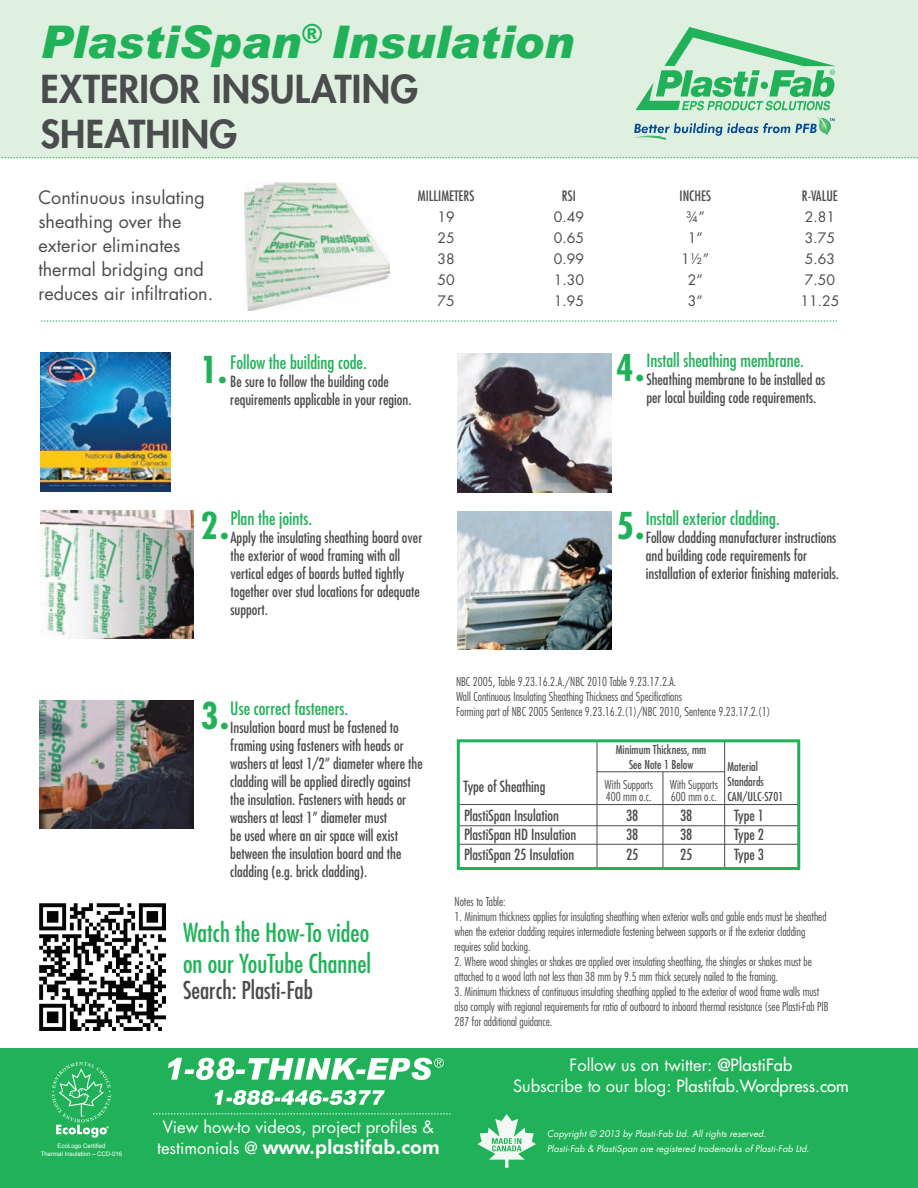
<style>
.page{position:relative;width:918px;height:1188px;background:#fff}
.page>*{position:absolute;margin:0;border:0;box-sizing:border-box;transform-origin:0 0}
.t1{font:italic 900 45px "Arial";letter-spacing:-.005em;color:#21b259}
.t2{font:800 37.5px/45px "Futura";letter-spacing:.01em;color:#4b4c4d}
.t3{font:700 condensed 36px "Futura";color:#21b259}
.t4{font:condensed 25.5px/30.6px "Futura";color:#21b259}
.t5{font:condensed 24px "Futura";color:#4b4c4d}
.t6{font:800 19.5px "Futura BT";color:#fff}
.t7{font:condensed 18px "Futura";color:#21b259}
.t8{font:18px/24px "Futura";color:#4b4c4d}
.t9{font:16.5px/21px "Futura";color:#fff;text-align:center}
.t10{font:condensed 15px/18px "Futura";color:#4b4c4d}
.t11{font:14.1px "Futura";color:#4b4c4d}
.t12{font:condensed 14.1px "Futura";letter-spacing:.035em;color:#4b4c4d}
.t13{font:300 condensed 12px/15px "Futura";color:#4b4c4d}
.t14{font:condensed 12px/15px "Futura";color:#4b4c4d}
.t15{font:italic 9px/15px "Futura";letter-spacing:.015em;color:#fff}
.t16{font:6.15px/7.4px "Arial";color:#fff;text-align:center}
.s1{font-weight:700;font-size:36px}
.s2{font-style:inherit}
.s3{font-family:"Futura";font-weight:400;font-size:16.5px}
</style>
<div class="page">
<div style="left:0;top:0;width:918px;height:157px;background:#dff0e1"></div>
<div style="left:0;top:1048px;width:918px;height:140px;background:#21b259"></div>
<svg style="left:634px;top:117px;width:201px;height:23px"></svg>
<svg style="left:636px;top:27px;width:200px;height:83px"></svg>
<svg style="left:1px;top:158px;width:917px;height:1px"></svg>
<svg style="left:153px;top:1114px;width:298px;height:1px"></svg>
<svg style="left:215px;top:1090px;width:170px;height:15px"></svg>
<svg style="left:168px;top:1058px;width:276px;height:22px"></svg>
<svg style="left:477px;top:1114px;width:59px;height:54px"></svg>
<svg style="left:52px;top:1062px;width:59px;height:76px"></svg>
<svg style="left:41px;top:321px;width:796px;height:1px"></svg>
<img style="left:41px;top:511px;width:153px;height:127px">
<img style="left:40px;top:700px;width:153px;height:128px">
<img style="left:458px;top:354px;width:153px;height:138px">
<img style="left:458px;top:511px;width:153px;height:139px">
<img style="left:40px;top:352px;width:131px;height:139px">
<img style="left:39px;top:904px;width:127px;height:126px">
<img style="left:244px;top:182px;width:146px;height:129px">
<hr style="left:458px;top:804px;width:341px;height:1px;background:#4b4c4d">
<hr style="left:724px;top:740px;width:1px;height:128px;background:#4b4c4d">
<hr style="left:597px;top:740px;width:1px;height:129px;background:#4b4c4d">
<hr style="left:663px;top:772px;width:1px;height:97px;background:#4b4c4d">
<hr style="left:597px;top:772px;width:128px;height:1px;background:#4b4c4d">
<hr style="left:458px;top:826px;width:341px;height:1px;background:#4b4c4d">
<hr style="left:458px;top:844px;width:341px;height:1px;background:#4b4c4d">
<div style="left:457px;top:739px;width:343px;height:131px;border:3px solid #21b259"></div>
<h1 class="t1" style="left:40px;top:14px;width:535px">PlastiSpan<sup>®</sup> Insulation</h1>
<h2 class="t2" style="left:40px;top:67px;width:379px">EXTERIOR INSULATING<br>SHEATHING</h2>
<h3 class="t8" style="left:38px;top:185px;width:176px">Continuous insulating sheathing over the exterior eliminates thermal bridging and reduces air infiltration.</h3>
<p class="t12" style="left:418px;top:187px;width:57px">Millimeters</p>
<p class="t12" style="left:562px;top:187px;width:15px">RSI</p>
<p class="t12" style="left:680px;top:187px;width:29px">InchesR</p>
<p class="t12" style="left:808px;top:187px;width:32px">-Value</p>
<p class="t11" style="left:437px;top:208px;width:19px">19</p>
<p class="t11" style="left:554px;top:208px;width:32px">0.49</p>
<p class="t11" style="left:686px;top:208px;width:21px">¾”</p>
<p class="t11" style="left:805px;top:208px;width:32px">2.81</p>
<p class="t11" style="left:437px;top:229px;width:19px">25</p>
<p class="t11" style="left:554px;top:229px;width:32px">0.65</p>
<p class="t11" style="left:688px;top:229px;width:17px">1”</p>
<p class="t11" style="left:805px;top:229px;width:32px">3.75</p>
<p class="t11" style="left:438px;top:250px;width:19px">38</p>
<p class="t11" style="left:554px;top:250px;width:32px">0.99</p>
<p class="t11" style="left:681px;top:250px;width:30px">1½”</p>
<p class="t11" style="left:805px;top:250px;width:32px">5.63</p>
<p class="t11" style="left:438px;top:271px;width:19px">50</p>
<p class="t11" style="left:554px;top:271px;width:32px">1.30</p>
<p class="t11" style="left:688px;top:271px;width:17px">2”</p>
<p class="t11" style="left:805px;top:271px;width:32px">7.50</p>
<p class="t11" style="left:438px;top:292px;width:19px">75</p>
<p class="t11" style="left:554px;top:292px;width:32px">1.95</p>
<p class="t11" style="left:688px;top:292px;width:17px">3”</p>
<p class="t11" style="left:800px;top:292px;width:40px">11.25</p>
<h3 class="t7" style="left:200px;top:351px;width:168px"><span class="s1">1.</span> Follow the building code.</h3>
<p class="t10" style="left:230px;top:372px;width:183px">Be sure to follow the building code requirements applicable in your region.</p>
<h3 class="t7" style="left:646px;top:349px;width:159px">Install sheathing membrane.</h3>
<p class="t10" style="left:646px;top:370px;width:180px">Sheathing membrane to be installed as per local building code requirements.</p>
<h3 class="t3" style="left:616px;top:345px;width:29px">4.</h3>
<p class="t16" style="left:41px;top:1142px;width:83px">EcoLogo Certified<br>Thermal Insulation – CCD-016</p>
<h3 class="t7" style="left:230px;top:507px;width:83px">Plan the joints.</h3>
<p class="t10" style="left:230px;top:528px;width:193px">Apply the insulating sheathing board over the exterior of wood framing with all vertical edges of boards butted tightly together over stud locations for adequate support.</p>
<h3 class="t3" style="left:201px;top:503px;width:30px">2.</h3>
<h3 class="t7" style="left:230px;top:697px;width:119px">Use correct fasteners.</h3>
<p class="t10" style="left:230px;top:718px;width:194px">Insulation board must be fastened to framing using fasteners with heads or washers at least 1/2” diameter where the cladding will be applied directly against the insulation. Fasteners with heads or washers at least 1” diameter must<br>be used where an air space will exist between the insulation board and the cladding (e.g. brick cladding).</p>
<h3 class="t3" style="left:201px;top:694px;width:30px">3.</h3>
<h3 class="t4" style="left:183px;top:918px;width:190px">Watch the How-To video on our YouTube Channel</h3>
<h3 class="t5" style="left:183px;top:975px;width:131px">Search: Plasti-Fab</h3>
<h3 class="t7" style="left:646px;top:507px;width:135px">Install exterior cladding.</h3>
<p class="t10" style="left:646px;top:528px;width:195px">Follow cladding manufacturer instructions and building code requirements for installation of exterior finishing materials.</p>
<h3 class="t3" style="left:617px;top:503px;width:29px">5.</h3>
<p class="t13" style="left:456px;top:674px;width:316px">NBC 2005, Table 9.23.16.2.A./NBC 2010 Table 9.23.17.2.A.<br>Wall Continuous Insulating Sheathing Thickness and Specifications<br>Forming part of NBC 2005 Sentence 9.23.16.2.(1)/NBC 2010, Sentence 9.23.17.2.(1)</p>
<p class="t14" style="left:616px;top:742px;width:92px;text-align:center">Minimum Thickness, mm<br>See Note 1 Below</p>
<p class="t13" style="left:605px;top:779px;width:50px;line-height:12px">With Supports<br>400 mm o.c.</p>
<p class="t10" style="left:464px;top:777px;width:83px">Type of Sheathing</p>
<p class="t13" style="left:670px;top:778px;width:50px;line-height:12px">With Supports<br>600 mm o.c.</p>
<p class="t14" style="left:728px;top:759px;width:57px">Material<br>Standards<br>CAN/ULC-S701</p>
<p class="t10" style="left:464px;top:806px;width:96px">PlastiSpan Insulation</p>
<p class="t10" style="left:626px;top:806px;width:14px">38</p>
<p class="t10" style="left:680px;top:806px;width:14px">38</p>
<p class="t10" style="left:734px;top:806px;width:32px">Type 1</p>
<p class="t10" style="left:464px;top:826px;width:114px">PlastiSpan HD Insulation</p>
<p class="t10" style="left:626px;top:826px;width:14px">38</p>
<p class="t10" style="left:680px;top:826px;width:14px">38</p>
<p class="t10" style="left:734px;top:826px;width:32px">Type 2</p>
<p class="t10" style="left:464px;top:845px;width:112px">PlastiSpan 25 Insulation</p>
<p class="t10" style="left:626px;top:845px;width:14px">25</p>
<p class="t10" style="left:680px;top:845px;width:14px">25</p>
<p class="t10" style="left:734px;top:845px;width:32px">Type 3</p>
<p class="t13" style="left:454px;top:894px;width:53px">Notes to Table:</p>
<p class="t13" style="left:454px;top:909px;width:374px">1. Minimum thickness applies for insulating sheathing when exterior walls and gable ends must be sheathed when the exterior cladding requires intermediate fastening between supports or if the exterior cladding requires solid backing.</p>
<p class="t13" style="left:454px;top:954px;width:359px">2. Where wood shingles or shakes are applied over insulating sheathing, the shingles or shakes must be attached to a wood lath not less than 38 mm by 9.5 mm thick securely nailed to the framing.</p>
<p class="t13" style="left:454px;top:984px;width:376px">3. Minimum thickness of continuous insulating sheathing applied to the exterior of wood frame walls must also comply with regional requirements for ratio of outboard to inboard thermal resistance (see Plasti-Fab PIB<br>287 for additional guidance.</p>
<h3 class="t9" style="left:513px;top:1055px;width:337px">Follow us on twitter: <span class="s2">@PlastiFab<br></span>Subscribe to our blog: <span class="s2">Plastifab.Wordpress.com</span></h3>
<h3 class="t9" style="left:163px;top:1116px;width:273px">View how-to videos, project profiles &amp;</h3>
<h3 class="t6" style="left:157px;top:1135px;width:284px"><span class="s3">testimonials @</span> www.plastifab.com</h3>
<p class="t15" style="left:547px;top:1126px;width:264px">Copyright © 2013 by Plasti-Fab Ltd. All rights reserved.<br>Plasti-Fab &amp; PlastiSpan are registered trademarks of Plasti-Fab Ltd.</p>
</div>
